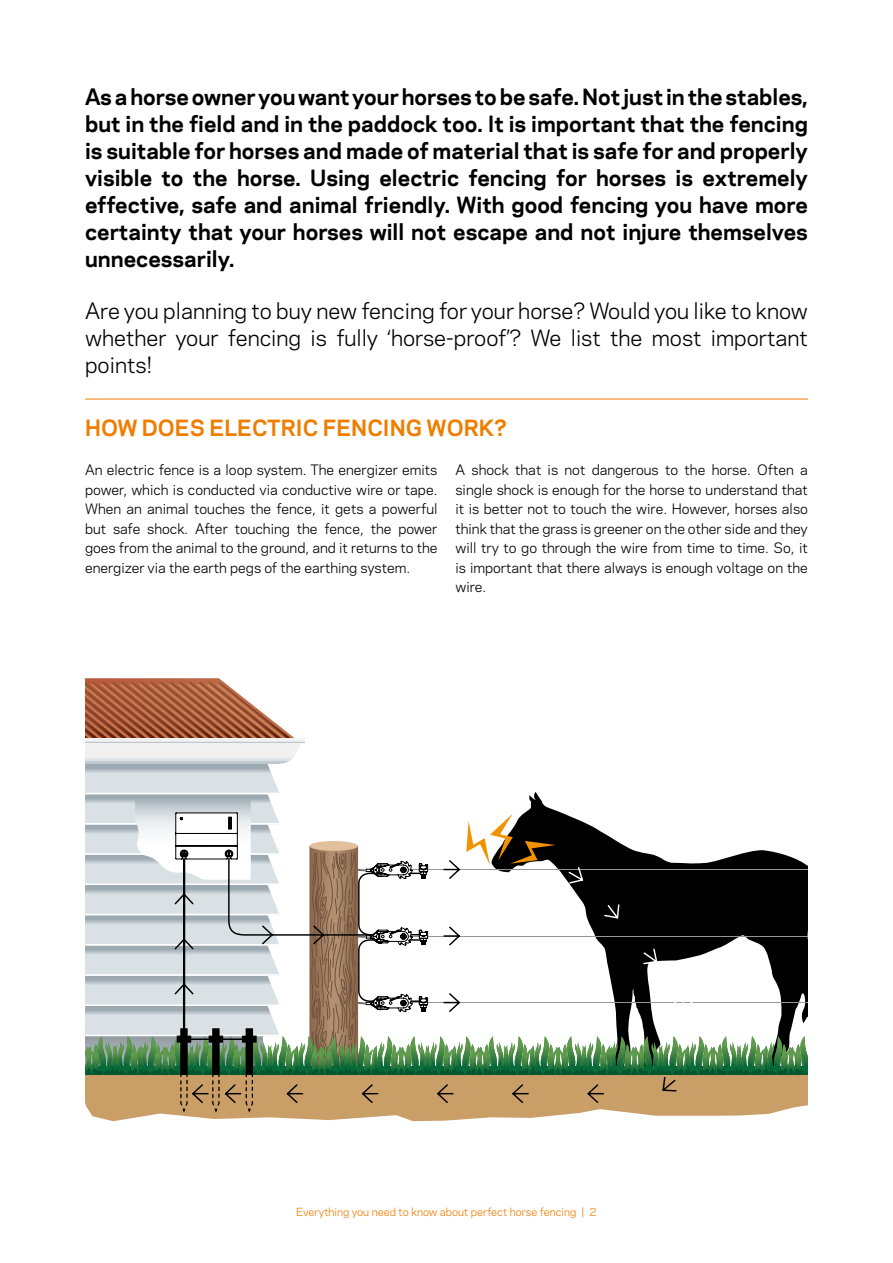
<style>
.page{position:relative;width:893px;height:1263px;background:#fff}
.page>*{position:absolute;margin:0;border:0;box-sizing:border-box;transform-origin:0 0}
.t1{font:700 21px/27px "Galaxie Polaris";color:#000;text-align:justify}
.t2{font:21px/27px "Galaxie Polaris";color:#000;text-align:justify}
.t3{font:700 21px "Galaxie Polaris";color:#ef7d00}
.t4{font:13.5px/19.5px "Galaxie Polaris";color:#000;text-align:justify}
.t5{font:10.5px "Galaxie Polaris";color:#ef7d00}
</style>
<div class="page">
<hr style="left:85px;top:399px;width:723px;height:1px;background:#ef7d00">
<svg style="left:85px;top:678px;width:723px;height:443px"></svg>
<p class="t1" style="left:85px;top:82px;width:724px">As a horse owner you want your horses to be safe. Not just in the stables, but in the field and in the paddock too. It is important that the fencing is suitable for horses and made of material that is safe for and properly visible to the horse. Using electric fencing for horses is extremely effective, safe and animal friendly. With good fencing you have more certainty that your horses will not escape and not injure themselves unnecessarily.</p>
<h1 class="t2" style="left:85px;top:296px;width:724px">Are you planning to buy new fencing for your horse? Would you like to know whether your fencing is fully ‘horse-proof’? We list the most important points!</h1>
<h1 class="t3" style="left:85px;top:412px;width:423px">HOW DOES ELECTRIC FENCING WORK?</h1>
<p class="t4" style="left:85px;top:459px;width:354px">An electric fence is a loop system. The energizer emits power, which is conducted via conductive wire or tape.<br>When an animal touches the fence, it gets a powerful but safe shock. After touching the fence, the power goes from the animal to the ground, and it returns to the energizer via the earth pegs of the earthing system.</p>
<p class="t4" style="left:455px;top:459px;width:354px">A shock that is not dangerous to the horse. Often a single shock is enough for the horse to understand that it is better not to touch the wire. However, horses also think that the grass is greener on the other side and they will try to go through the wire from time to time. So, it is important that there always is enough voltage on the wire.</p>
<p class="t5" style="left:296px;top:1204px;width:302px">Everything you need to know about perfect horse fencing | 2</p>
</div>
